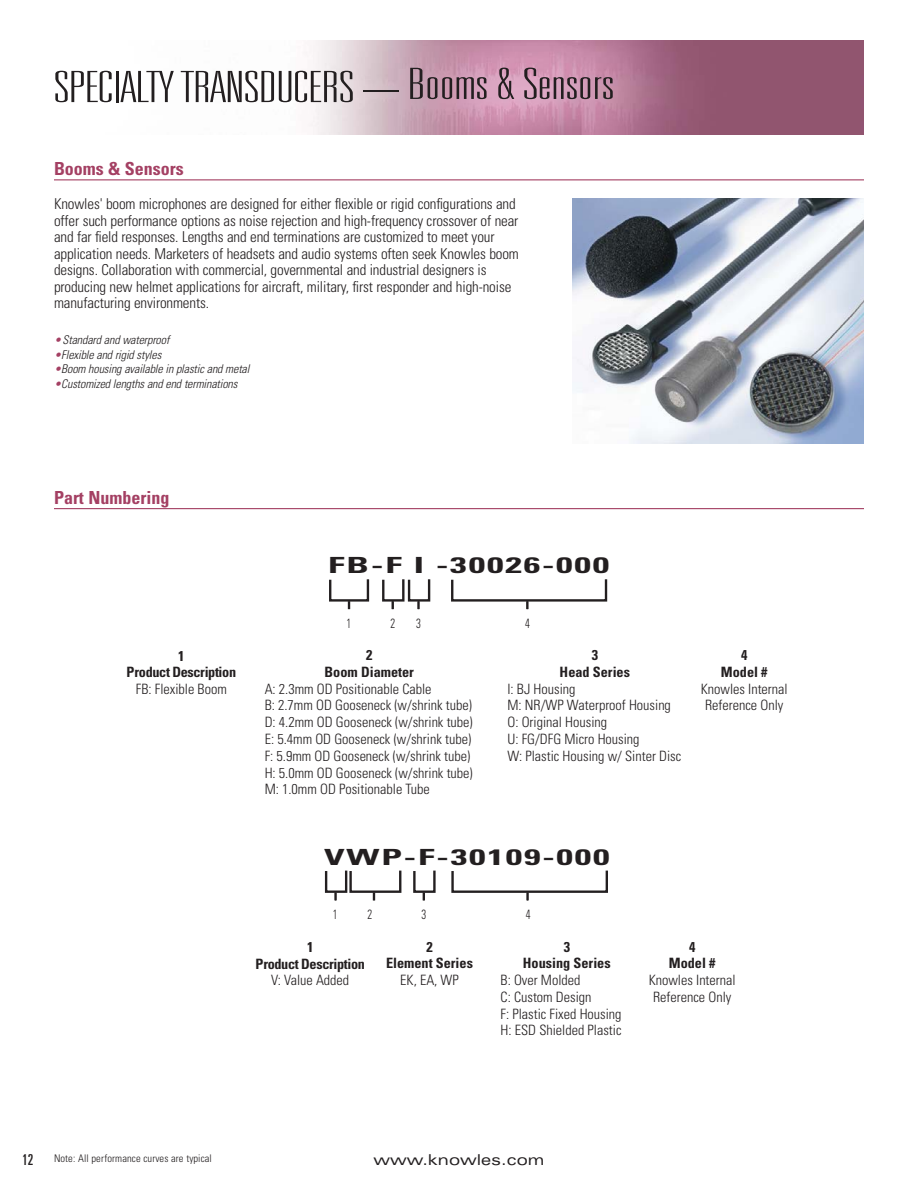
<style>
.page{position:relative;width:918px;height:1188px;background:#fff}
.page>*{position:absolute;margin:0;border:0;box-sizing:border-box;transform-origin:0 0}
.t1{font:100 ultra-condensed 43.2px "Univers";color:#231f20;scale:1.67 1}
.t2{font:700 condensed 22.2px "Univers";letter-spacing:.05em;color:#231f20;scale:1.67 1}
.t3{font:700 condensed 18px "Univers";color:#a44063}
.t4{font:italic 300 condensed 15px/16.5px "Univers";letter-spacing:-.01em;color:#231f20}
.t5{font:expanded 15px "Univers";color:#231f20}
.t6{font:ultra-condensed 15px "Univers";color:#231f20}
.t7{font:300 condensed 14.25px/16.8px "Univers";color:#231f20}
.t8{font:700 condensed 14.25px/16.8px "Univers";color:#231f20;text-align:center}
.t9{font:700 condensed 14.25px/16.8px "Univers";letter-spacing:-.025em;color:#231f20;text-align:center}
.t10{font:300 condensed 13.35px "Univers";color:#231f20;scale:.81 1}
.t11{font:italic 300 condensed 12px "Univers";letter-spacing:-.01em;color:#231f20}
.t12{font:italic 300 condensed 10.5px "Univers";letter-spacing:.01em;color:#231f20}
.s1{color:#a44063}
</style>
<div class="page">
<img style="left:306px;top:40px;width:558px;height:95px">
<hr style="left:54px;top:179px;width:810px;height:1px;background:#a44063">
<hr style="left:54px;top:508px;width:810px;height:1px;background:#a44063">
<svg style="left:348px;top:602px;width:2px;height:7px"></svg>
<div style="left:329px;top:578px;width:40px;height:24px;border:2px solid #231f20"></div>
<svg style="left:417px;top:602px;width:3px;height:7px"></svg>
<div style="left:408px;top:578px;width:22px;height:24px;border:2px solid #231f20"></div>
<svg style="left:526px;top:602px;width:3px;height:7px"></svg>
<div style="left:451px;top:578px;width:156px;height:24px;border:2px solid #231f20"></div>
<svg style="left:392px;top:602px;width:2px;height:7px"></svg>
<div style="left:382px;top:578px;width:23px;height:24px;border:2px solid #231f20"></div>
<svg style="left:423px;top:893px;width:2px;height:7px"></svg>
<div style="left:413px;top:869px;width:23px;height:24px;border:2px solid #231f20"></div>
<svg style="left:526px;top:893px;width:3px;height:7px"></svg>
<div style="left:451px;top:869px;width:157px;height:24px;border:2px solid #231f20"></div>
<svg style="left:373px;top:893px;width:2px;height:7px"></svg>
<div style="left:349px;top:869px;width:52px;height:24px;border:2px solid #231f20"></div>
<svg style="left:334px;top:893px;width:3px;height:7px"></svg>
<div style="left:325px;top:869px;width:22px;height:24px;border:2px solid #231f20"></div>
<img style="left:572px;top:198px;width:292px;height:246px">
<h1 class="t1" style="left:54px;top:71px;width:337px">SPECIALTY TRANSDUCERS – Booms &amp; Sensors</h1>
<p class="t3" style="left:54px;top:162px;width:131px">Booms &amp; Sensors</p>
<p class="t4" style="left:54px;top:197px;width:469px">Knowles'boom microphones are designed for either flexible or rigid configurations and offer such performance options as noise rejection and high-frequency crossover of near and far field responses.Lengths and end terminations are customized to meet your application needs.Marketers of headsets and audio systems often seek Knowles boom designs.Collaboration with commercial,governmental and industrial designers is producing new helmet applications for aircraft,military,first responder and high-noise manufacturing environments.</p>
<p class="t11" style="left:54px;top:336px;width:117px"><span class="s1">•</span>Standard and waterproof</p>
<p class="t11" style="left:54px;top:350px;width:109px"><span class="s1">•</span>Flexible and rigid styles</p>
<p class="t11" style="left:54px;top:365px;width:197px"><span class="s1">•</span>Boom housing available in plastic and metal</p>
<p class="t11" style="left:54px;top:379px;width:185px"><span class="s1">•</span>Customized lengths and end terminations</p>
<p class="t3" style="left:54px;top:491px;width:117px">Part Numbering</p>
<p class="t9" style="left:127px;top:649px;width:111px">1<br>Product Description</p>
<p class="t7" style="left:136px;top:682px;width:92px">FB: Flexible Boom</p>
<h2 class="t2" style="left:328px;top:557px;width:170px">FB-F I -30026-000</h2>
<p class="t10" style="left:347px;top:618px;width:7px">1</p>
<p class="t10" style="left:391px;top:618px;width:7px">2</p>
<p class="t10" style="left:416px;top:618px;width:7px">3</p>
<p class="t10" style="left:525px;top:618px;width:7px">4</p>
<p class="t8" style="left:325px;top:648px;width:91px">2<br>Boom Diameter</p>
<p class="t7" style="left:265px;top:682px;width:210px">A: 2.3mm OD Positionable Cable<br>B: 2.7mm OD Gooseneck (w/shrink tube)<br>D: 4.2mm OD Gooseneck (w/shrink tube)<br>E: 5.4mm OD Gooseneck (w/shrink tube)<br>F: 5.9mm OD Gooseneck (w/shrink tube)<br>H: 5.0mm OD Gooseneck (w/shrink tube)<br>M: 1.0mm OD Positionable Tube</p>
<p class="t8" style="left:560px;top:648px;width:72px">3<br>Head Series</p>
<p class="t7" style="left:507px;top:682px;width:175px">I: BJ Housing<br>M: NR/WP Waterproof Housing<br>O: Original Housing<br>U: FG/DFG Micro Housing<br>W: Plastic Housing w/ Sinter Disc</p>
<p class="t8" style="left:721px;top:648px;width:48px">4<br>Model #</p>
<p class="t7" style="left:701px;top:682px;width:89px;text-align:center">Knowles Internal<br>Reference Only</p>
<h2 class="t2" style="left:324px;top:849px;width:173px">VWP-F-30109-000</h2>
<p class="t10" style="left:333px;top:910px;width:7px">1</p>
<p class="t10" style="left:367px;top:910px;width:7px">2</p>
<p class="t10" style="left:422px;top:910px;width:7px">3</p>
<p class="t10" style="left:526px;top:910px;width:7px">4</p>
<p class="t9" style="left:255px;top:940px;width:111px">1<br>Product Description</p>
<p class="t7" style="left:271px;top:973px;width:80px">V: Value Added</p>
<p class="t8" style="left:386px;top:940px;width:89px">2<br>Element Series</p>
<p class="t7" style="left:400px;top:973px;width:60px">EK, EA, WP</p>
<p class="t8" style="left:523px;top:940px;width:89px">3<br>Housing Series</p>
<p class="t7" style="left:501px;top:973px;width:123px">B: Over Molded<br>C: Custom Design<br>F: Plastic Fixed Housing<br>H: ESD Shielded Plastic</p>
<p class="t8" style="left:669px;top:940px;width:48px">4<br>Model #</p>
<p class="t7" style="left:649px;top:973px;width:89px;text-align:center">Knowles Internal<br>Reference Only</p>
<p class="t6" style="left:22px;top:1154px;width:13px">12</p>
<p class="t12" style="left:54px;top:1154px;width:159px">Note: All performance curves are typical</p>
<p class="t5" style="left:374px;top:1154px;width:172px">www.knowles.com</p>
</div>
